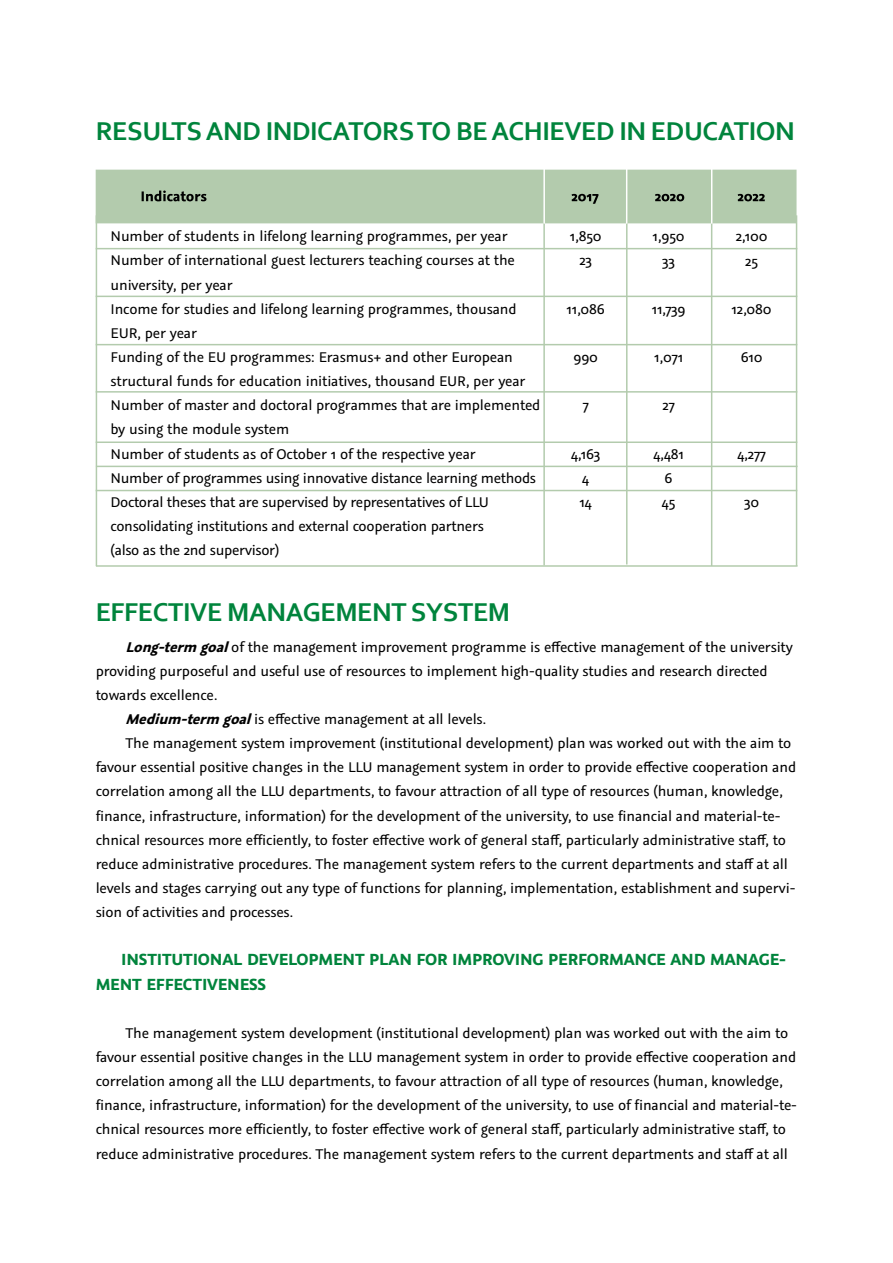
<style>
.page{position:relative;width:893px;height:1263px;background:#fff}
.page>*{position:absolute;margin:0;border:0;box-sizing:border-box;transform-origin:0 0}
.t1{font:700 27px "Corbel";letter-spacing:-.015em;color:#00843c}
.t2{font:700 18px/24.2px "Graublau Sans";letter-spacing:-.01em;color:#00843c}
.t3{font:15.75px/24.2px "Graublau Sans";letter-spacing:-.01em;color:#000;text-align:center}
.s1{font-weight:700;font-style:italic}
</style>
<div class="page">
<hr style="left:96px;top:215px;width:1px;height:351px;background:#b3cbad">
<hr style="left:543px;top:215px;width:2px;height:350px;background:#b3cbad">
<hr style="left:626px;top:214px;width:1px;height:350px;background:#b3cbad">
<hr style="left:711px;top:215px;width:1px;height:351px;background:#b3cbad">
<hr style="left:796px;top:215px;width:1px;height:351px;background:#b3cbad">
<hr style="left:543px;top:143px;width:2px;height:81px;background:#fff">
<hr style="left:626px;top:143px;width:1px;height:81px;background:#fff">
<hr style="left:711px;top:143px;width:1px;height:81px;background:#fff">
<div style="left:96px;top:170px;width:700px;height:53px;background:#b3cbad"></div>
<hr style="left:96px;top:248px;width:701px;height:1px;background:#b3cbad">
<hr style="left:96px;top:296px;width:701px;height:1px;background:#b3cbad">
<hr style="left:96px;top:344px;width:701px;height:1px;background:#b3cbad">
<hr style="left:96px;top:391px;width:701px;height:2px;background:#b3cbad">
<hr style="left:96px;top:441px;width:701px;height:2px;background:#b3cbad">
<hr style="left:96px;top:490px;width:701px;height:1px;background:#b3cbad">
<hr style="left:96px;top:565px;width:701px;height:2px;background:#b3cbad">
<hr style="left:96px;top:466px;width:701px;height:1px;background:#b3cbad">
<h1 class="t1" style="left:96px;top:115px;width:701px">RESULTS AND INDICATORS TO BE ACHIEVED IN EDUCATION</h1>
<p class="t3" style="left:111px;top:224px;width:431px;text-align:left">Number of students in lifelong learning programmes, per year Number of international guest lecturers teaching courses at the university, per year<br>Income for studies and lifelong learning programmes, thousand EUR, per year<br>Funding of the EU programmes: Erasmus+ and other European structural funds for education initiatives, thousand EUR, per year Number of master and doctoral programmes that are implemented by using the module system<br>Number of students as of October 1 of the respective year<br>Number of programmes using innovative distance learning methods Doctoral theses that are supervised by representatives of LLU consolidating institutions and external cooperation partners<br>(also as the 2nd supervisor)</p>
<p class="t3" style="left:570px;top:224px;width:33px">1,850<br>23</p>
<p class="t3" style="left:566px;top:297px;width:40px">11,086</p>
<p class="t3" style="left:573px;top:345px;width:26px">990</p>
<p class="t3" style="left:583px;top:393px;width:8px">7</p>
<p class="t3" style="left:571px;top:441px;width:31px">4,163<br>4<br>14</p>
<p class="t3" style="left:653px;top:224px;width:34px">1,950<br>33</p>
<p class="t3" style="left:652px;top:297px;width:35px">11,739</p>
<p class="t3" style="left:654px;top:345px;width:30px">1,071</p>
<p class="t3" style="left:663px;top:393px;width:14px">27</p>
<p class="t3" style="left:653px;top:441px;width:32px">4,481<br>6<br>45</p>
<p class="t3" style="left:736px;top:224px;width:33px">2,100<br>25</p>
<p class="t3" style="left:731px;top:297px;width:42px">12,080</p>
<p class="t3" style="left:741px;top:345px;width:23px">610</p>
<p class="t3" style="left:737px;top:441px;width:30px">4,277</p>
<p class="t3" style="left:744px;top:490px;width:17px">30</p>
<h1 class="t1" style="left:96px;top:595px;width:416px">EFFECTIVE MANAGEMENT SYSTEM</h1>
<p class="t3" style="left:125px;top:635px;width:669px"><span class="s1">Long-term goal</span>of the management improvement programme is effective management of the university</p>
<p class="t3" style="left:96px;top:659px;width:674px">providing purposeful and useful use of resources to implement high-quality studies and research directed</p>
<p class="t3" style="left:96px;top:683px;width:123px">towards excellence.</p>
<p class="t3" style="left:125px;top:707px;width:362px"><span class="s1">Medium-term goal</span>is effective management at all levels.</p>
<p class="t3" style="left:125px;top:731px;width:667px">The management system improvement (institutional development) plan was worked out with the aim to</p>
<p class="t3" style="left:96px;top:755px;width:702px">favour essential positive changes in the LLU management system in order to provide effective cooperation and</p>
<p class="t3" style="left:96px;top:779px;width:689px">correlation among all the LLU departments, to favour attraction of all type of resources (human, knowledge,</p>
<p class="t3" style="left:96px;top:803px;width:686px">finance, infrastructure, information) for the development of the university, to use financial and material-te-</p>
<p class="t3" style="left:96px;top:828px;width:692px">chnical resources more efficiently, to foster effective work of general staff, particularly administrative staff, to</p>
<p class="t3" style="left:96px;top:852px;width:694px">reduce administrative procedures. The management system refers to the current departments and staff at all</p>
<p class="t3" style="left:96px;top:876px;width:701px">levels and stages carrying out any type of functions for planning, implementation, establishment and supervi-</p>
<p class="t3" style="left:96px;top:900px;width:199px">sion of activities and processes.</p>
<p class="t2" style="left:96px;top:947px;width:692px;text-indent:26px">INSTITUTIONAL DEVELOPMENT PLAN FOR IMPROVING PERFORMANCE AND MANAGE-<br>MENT EFFECTIVENESS</p>
<p class="t3" style="left:96px;top:1021px;width:703px;text-align:left;text-indent:30px">The management system development (institutional development) plan was worked out with the aim to favour essential positive changes in the LLU management system in order to provide effective cooperation and correlation among all the LLU departments, to favour attraction of all type of resources (human, knowledge, finance, infrastructure, information) for the development of the university, to use of financial and material-te&shy;chnical resources more efficiently, to foster effective work of general staff, particularly administrative staff, to reduce administrative procedures. The management system refers to the current departments and staff at all</p>
</div>
